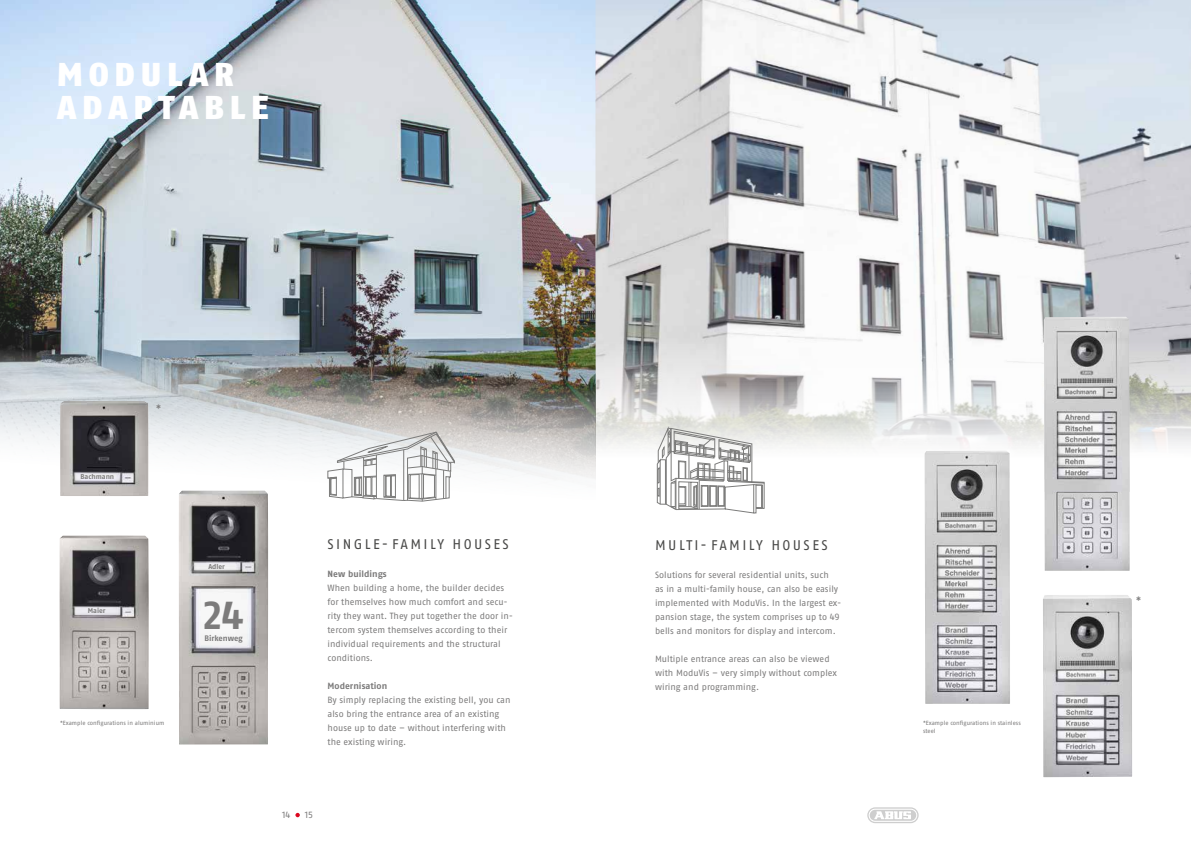
<style>
.page{position:relative;width:1191px;height:842px;background:#fff}
.page>*{position:absolute;margin:0;border:0;box-sizing:border-box;transform-origin:0 0}
.t1{font:700 39px "ABUS Fago Pro";color:#7c7b7b}
.t2{font:900 33px/33px "ABUS Fago Pro";letter-spacing:.17em;color:#fff}
.t3{font:14px "ABUS Fago Pro";letter-spacing:.17em;color:#4a4a49}
.t4{font:12px "ABUS Fago Pro";color:#7c7b7b}
.t5{font:9px/14px "ABUS Fago Pro";letter-spacing:.005em;color:#7c7b7b}
.t6{font:700 9px "ABUS Fago Pro";letter-spacing:.005em;color:#7c7b7b}
.t7{font:700 8px "ABUS Fago Pro";letter-spacing:-.005em;color:#7c7b7b}
.t8{font:700 7px "ABUS Fago Pro";color:#7c7b7b}
.t9{font:6px/7.2px "ABUS Fago Pro";letter-spacing:.005em;color:#7c7b7b}
</style>
<div class="page">
<img style="left:0;top:0;width:595px;height:502px">
<img style="left:60px;top:401px;width:88px;height:95px">
<img style="left:60px;top:535px;width:89px;height:174px">
<img style="left:179px;top:490px;width:89px;height:254px">
<svg style="left:328px;top:432px;width:126px;height:69px"></svg>
<img style="left:595px;top:0;width:596px;height:521px">
<img style="left:1043px;top:595px;width:89px;height:182px">
<img style="left:924px;top:451px;width:86px;height:253px">
<img style="left:1043px;top:317px;width:86px;height:254px">
<img style="left:1044px;top:400px;width:85px;height:92px">
<svg style="left:657px;top:427px;width:107px;height:86px"></svg>
<svg style="left:867px;top:807px;width:51px;height:16px"></svg>
<svg style="left:295px;top:813px;width:5px;height:4px"></svg>
<h2 class="t2" style="left:57px;top:58px;width:213px">MODULAR<br>ADAPTABLE</h2>
<p class="t8" style="left:81px;top:472px;width:35px">Bachmann</p>
<h3 class="t4" style="left:156px;top:402px;width:7px">*</h3>
<h3 class="t3" style="left:327px;top:535px;width:183px">SINGLE-FAMILY HOUSES</h3>
<p class="t6" style="left:327px;top:568px;width:61px">New buildings</p>
<p class="t5" style="left:327px;top:581px;width:187px">When building a home, the builder decides for themselves how much comfort and secu&shy;rity they want. They put together the door in&shy;tercom system themselves according to their individual requirements and the structural conditions.</p>
<p class="t6" style="left:327px;top:680px;width:61px">Modernisation</p>
<p class="t5" style="left:327px;top:693px;width:184px">By simply replacing the existing bell, you can also bring the entrance area of an existing house up to date – without interfering with the existing wiring.</p>
<h3 class="t3" style="left:655px;top:537px;width:174px">MULTI-FAMILY HOUSES</h3>
<p class="t5" style="left:655px;top:568px;width:187px">Solutions for several residential units, such<br>as in a multi-family house, can also be easily implemented with ModuVis. In the largest ex&shy;pansion stage, the system comprises up to 49 bells and monitors for display and intercom.</p>
<p class="t5" style="left:655px;top:652px;width:183px">Multiple entrance areas can also be viewed with ModuVis – very simply without complex wiring and programming.</p>
<p class="t8" style="left:208px;top:562px;width:18px">Adler</p>
<h1 class="t1" style="left:203px;top:592px;width:42px">24</h1>
<p class="t8" style="left:88px;top:606px;width:19px">Maier</p>
<p class="t7" style="left:204px;top:634px;width:40px">Birkenweg</p>
<p class="t9" style="left:60px;top:720px;width:106px">*Example configurations in aluminium</p>
<p class="t9" style="left:923px;top:720px;width:99px">*Example configurations in stainless steel</p>
<p class="t5" style="left:282px;top:808px;width:10px">14</p>
<p class="t5" style="left:305px;top:808px;width:10px">15</p>
<h3 class="t4" style="left:1136px;top:593px;width:7px">*</h3>
</div>
